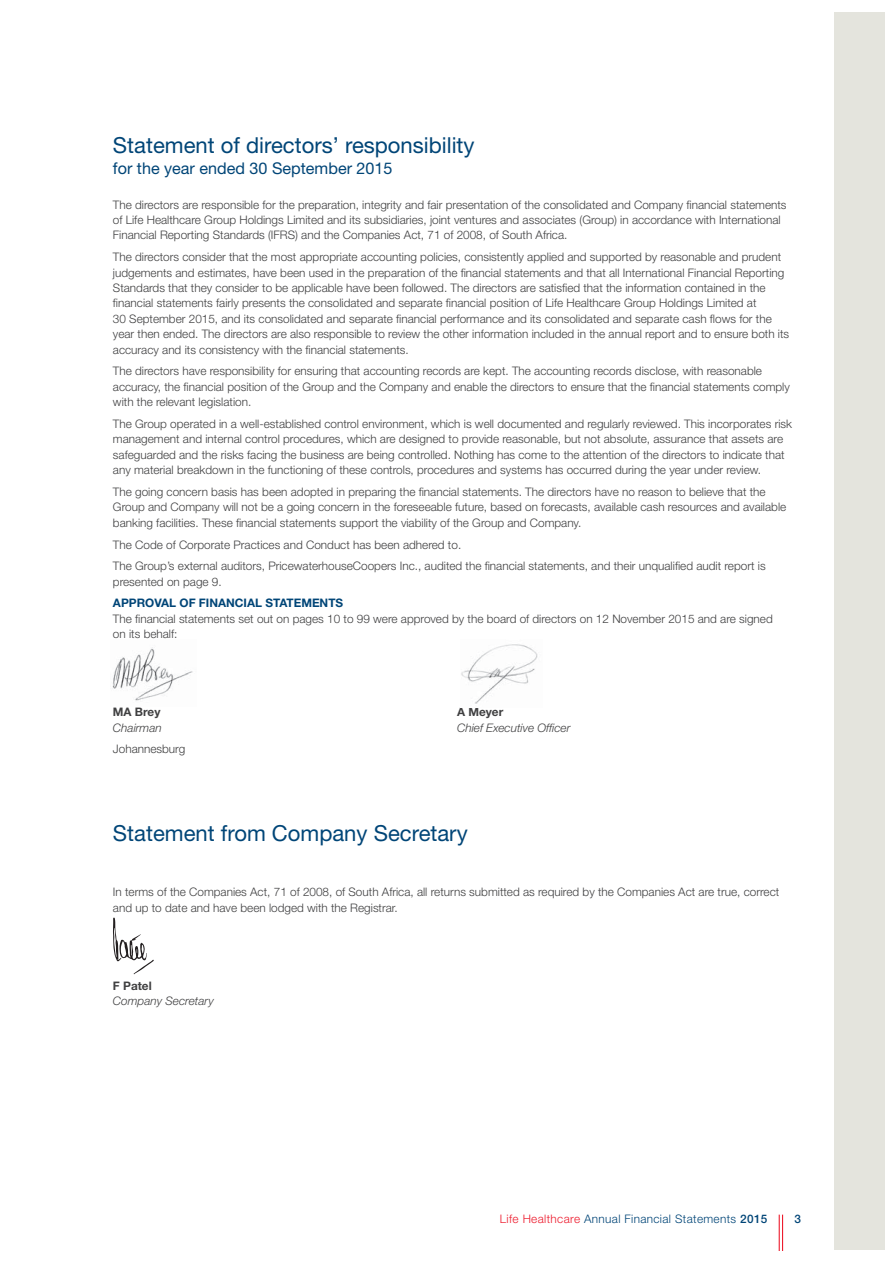
<style>
.page{position:relative;width:893px;height:1263px;background:#fff}
.page>*{position:absolute;margin:0;border:0;box-sizing:border-box;transform-origin:0 0}
.t1{font:22.05px "Helvetica Neue LT Std";color:#004577}
.t2{font:16.2px "Helvetica Neue LT Std";color:#004577}
.t3{font:300 11.7px/15.5px "Helvetica Neue LT Std";color:#404041}
.t4{font:italic 300 11.7px "Helvetica Neue LT Std";color:#404041}
.t5{font:300 11.7px "Helvetica Neue LT Std";letter-spacing:.03em;color:#004577}
.t6{font:700 11.7px "Helvetica Neue LT Std";color:#004577}
.t7{font:700 11.7px "Helvetica Neue LT Std";color:#404041}
.t8{font:500 11.7px "Helvetica Neue LT Std";color:#004577}
.s1{color:#ed1b2d}
.s2{font-weight:500}
</style>
<div class="page">
<hr style="left:778px;top:1215px;width:1px;height:35px;background:#ed1b2d">
<hr style="left:782px;top:1215px;width:1px;height:35px;background:#ed1b2d">
<div style="left:834px;top:13px;width:50px;height:1237px;background:#e4e4dd"></div>
<img style="left:112px;top:647px;width:81px;height:54px">
<img style="left:461px;top:644px;width:77px;height:60px">
<svg style="left:113px;top:918px;width:41px;height:56px"></svg>
<h1 class="t1" style="left:113px;top:138px;width:363px">Statement of directors’ responsibility</h1>
<h2 class="t2" style="left:113px;top:163px;width:281px">for the year ended 30 September 2015</h2>
<p class="t3" style="left:113px;top:198px;width:675px">The directors are responsible for the preparation, integrity and fair presentation of the consolidated and Company financial statements of Life Healthcare Group Holdings Limited and its subsidiaries, joint ventures and associates (Group) in accordance with International<br>Financial Reporting Standards (IFRS) and the Companies Act, 71 of 2008, of South Africa.</p>
<p class="t3" style="left:113px;top:251px;width:677px">The directors consider that the most appropriate accounting policies, consistently applied and supported by reasonable and prudent judgements and estimates, have been used in the preparation of the financial statements and that all International Financial Reporting Standards that they consider to be applicable have been followed. The directors are satisfied that the information contained in the financial statements fairly presents the consolidated and separate financial position of Life Healthcare Group Holdings Limited at<br>30 September 2015, and its consolidated and separate financial performance and its consolidated and separate cash flows for the year then ended. The directors are also responsible to review the other information included in the annual report and to ensure both its accuracy and its consistency with the financial statements.</p>
<p class="t3" style="left:113px;top:365px;width:678px">The directors have responsibility for ensuring that accounting records are kept. The accounting records disclose, with reasonable accuracy, the financial position of the Group and the Company and enable the directors to ensure that the financial statements comply with the relevant legislation.</p>
<p class="t3" style="left:113px;top:418px;width:680px">The Group operated in a well-established control environment, which is well documented and regularly reviewed. This incorporates risk management and internal control procedures, which are designed to provide reasonable, but not absolute, assurance that assets are safeguarded and the risks facing the business are being controlled. Nothing has come to the attention of the directors to indicate that any material breakdown in the functioning of these controls, procedures and systems has occurred during the year under review.</p>
<p class="t3" style="left:113px;top:486px;width:674px">The going concern basis has been adopted in preparing the financial statements. The directors have no reason to believe that the<br>Group and Company will not be a going concern in the foreseeable future, based on forecasts, available cash resources and available banking facilities. These financial statements support the viability of the Group and Company.</p>
<p class="t3" style="left:113px;top:535px;width:654px;line-height:21.8px">The Code of Corporate Practices and Conduct has been adhered to.<br>The Group’s external auditors, PricewaterhouseCoopers Inc., audited the financial statements, and their unqualified audit report is</p>
<p class="t3" style="left:113px;top:575px;width:110px">presented on page 9.</p>
<p class="t6" style="left:113px;top:599px;width:232px">APPROVAL OF FINANCIAL STATEMENTS</p>
<p class="t3" style="left:113px;top:612px;width:661px">The financial statements set out on pages 10 to 99 were approved by the board of directors on 12 November 2015 and are signed on its behalf:</p>
<p class="t7" style="left:113px;top:708px;width:49px">MA Brey</p>
<p class="t7" style="left:457px;top:708px;width:48px">A Meyer</p>
<p class="t4" style="left:113px;top:723px;width:50px">Chairman</p>
<p class="t4" style="left:457px;top:723px;width:115px">Chief Executive Officer</p>
<p class="t3" style="left:113px;top:743px;width:74px">Johannesburg</p>
<h1 class="t1" style="left:113px;top:825px;width:356px">Statement from Company Secretary</h1>
<p class="t3" style="left:113px;top:886px;width:667px">In terms of the Companies Act, 71 of 2008, of South Africa, all returns submitted as required by the Companies Act are true, correct and up to date and have been lodged with the Registrar.</p>
<p class="t7" style="left:113px;top:981px;width:40px">F Patel</p>
<p class="t4" style="left:113px;top:997px;width:102px">Company Secretary</p>
<p class="t5" style="left:500px;top:1215px;width:269px"><span class="s1">Life Healthcare</span> Annual Financial Statements <span class="s2">2015</span></p>
<p class="t8" style="left:794px;top:1215px;width:8px">3</p>
</div>
